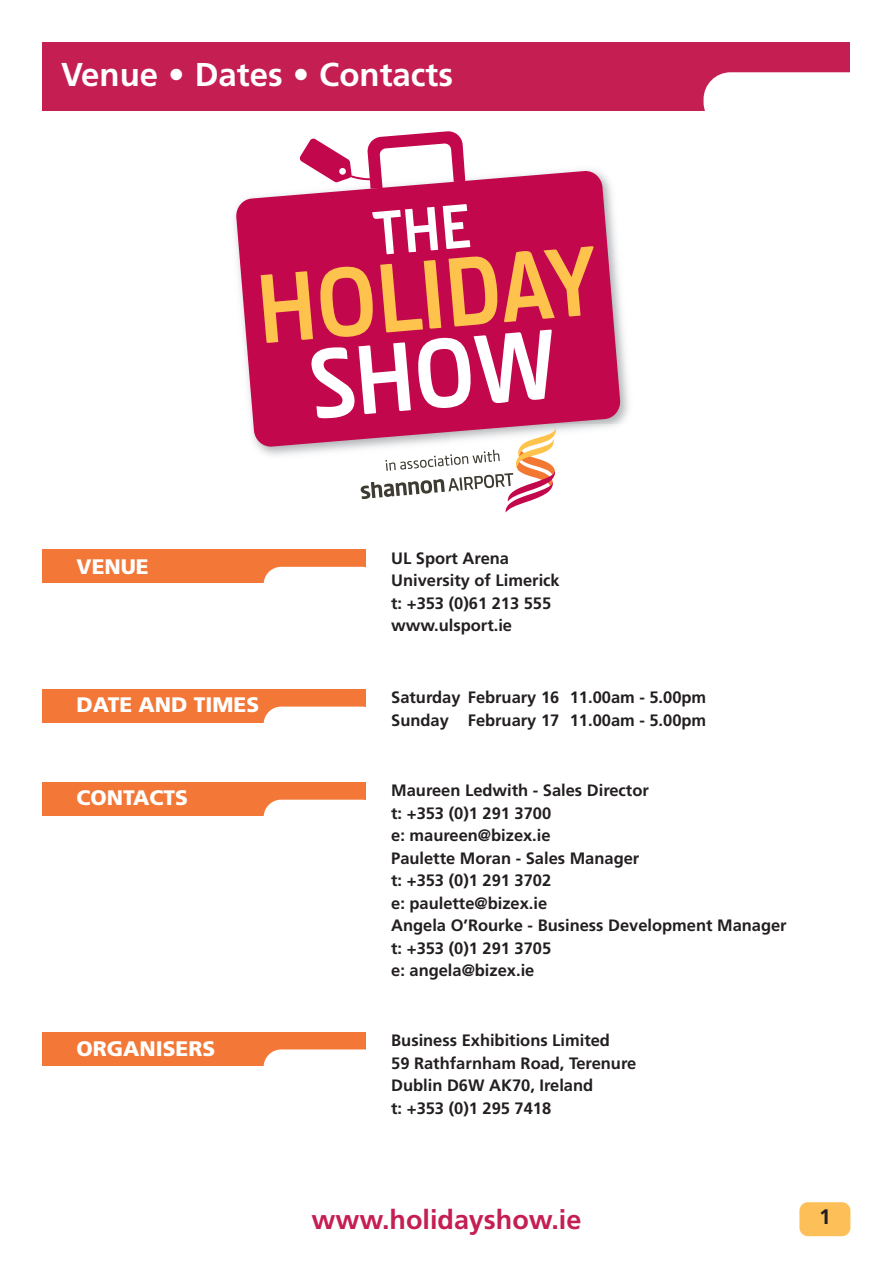
<style>
.page{position:relative;width:893px;height:1263px;background:#fff}
.page>*{position:absolute;margin:0;border:0;box-sizing:border-box;transform-origin:0 0}
.t1{font:700 33px "Frutiger";color:#fff}
.t2{font:700 27px "Frutiger";color:#c51e53}
.t3{font:900 21px "Frutiger";color:#fff}
.t4{font:700 21px "Frutiger";color:#231f20}
.t5{font:700 16.5px/22.5px "Frutiger";color:#231f20}
</style>
<div class="page">
<div style="left:43px;top:550px;width:323px;height:33px;background:#f37737"></div>
<div style="left:43px;top:783px;width:323px;height:33px;background:#f37737"></div>
<div style="left:43px;top:1032px;width:323px;height:34px;background:#f37737"></div>
<div style="left:43px;top:690px;width:323px;height:33px;background:#f37737"></div>
<div style="left:264px;top:1049px;width:119px;height:36px;background:#fff;border-radius:18px"></div>
<div style="left:264px;top:567px;width:116px;height:35px;background:#fff;border-radius:18px"></div>
<div style="left:264px;top:707px;width:116px;height:35px;background:#fff;border-radius:18px"></div>
<div style="left:264px;top:800px;width:116px;height:35px;background:#fff;border-radius:18px"></div>
<div style="left:43px;top:43px;width:807px;height:68px;background:#c51e53"></div>
<div style="left:704px;top:72px;width:180px;height:57px;background:#fff;border-radius:27px"></div>
<div style="left:799px;top:1202px;width:51px;height:34px;background:#fdc059;border-radius:9px"></div>
<svg style="left:236px;top:170px;width:385px;height:277px;fill:#c3074d"></svg>
<svg style="left:361px;top:427px;width:195px;height:85px"></svg>
<svg style="left:261px;top:204px;width:333px;height:214px;background:#d44565"></svg>
<svg style="left:299px;top:131px;width:166px;height:58px"></svg>
<h1 class="t1" style="left:61px;top:61px;width:393px">Venue • Dates • Contacts</h1>
<p class="t3" style="left:77px;top:558px;width:74px">VENUE</p>
<p class="t3" style="left:77px;top:697px;width:184px">DATE AND TIMES</p>
<p class="t3" style="left:77px;top:790px;width:113px">CONTACTS</p>
<p class="t3" style="left:77px;top:1040px;width:140px">ORGANISERS</p>
<p class="t5" style="left:391px;top:548px;width:170px">UL Sport Arena<br>University of Limerick t: +353 (0)61 213 555 www.ulsport.ie</p>
<p class="t5" style="left:391px;top:688px;width:317px">Saturday February 16 11.00am - 5.00pm<br>Sunday February 17 11.00am - 5.00pm</p>
<p class="t5" style="left:391px;top:781px;width:397px">Maureen Ledwith - Sales Director<br>t: +353 (0)1 291 3700<br>e: maureen@bizex.ie<br>Paulette Moran - Sales Manager<br>t: +353 (0)1 291 3702<br>e: paulette@bizex.ie<br>Angela O’Rourke - Business Development Manager t: +353 (0)1 291 3705<br>e: angela@bizex.ie</p>
<p class="t5" style="left:391px;top:1030px;width:247px">Business Exhibitions Limited<br>59 Rathfarnham Road, Terenure<br>Dublin D6W AK70, Ireland<br>t: +353 (0)1 295 7418</p>
<h2 class="t2" style="left:312px;top:1209px;width:271px">www.holidayshow.ie</h2>
<p class="t4" style="left:819px;top:1208px;width:13px">1</p>
</div>
